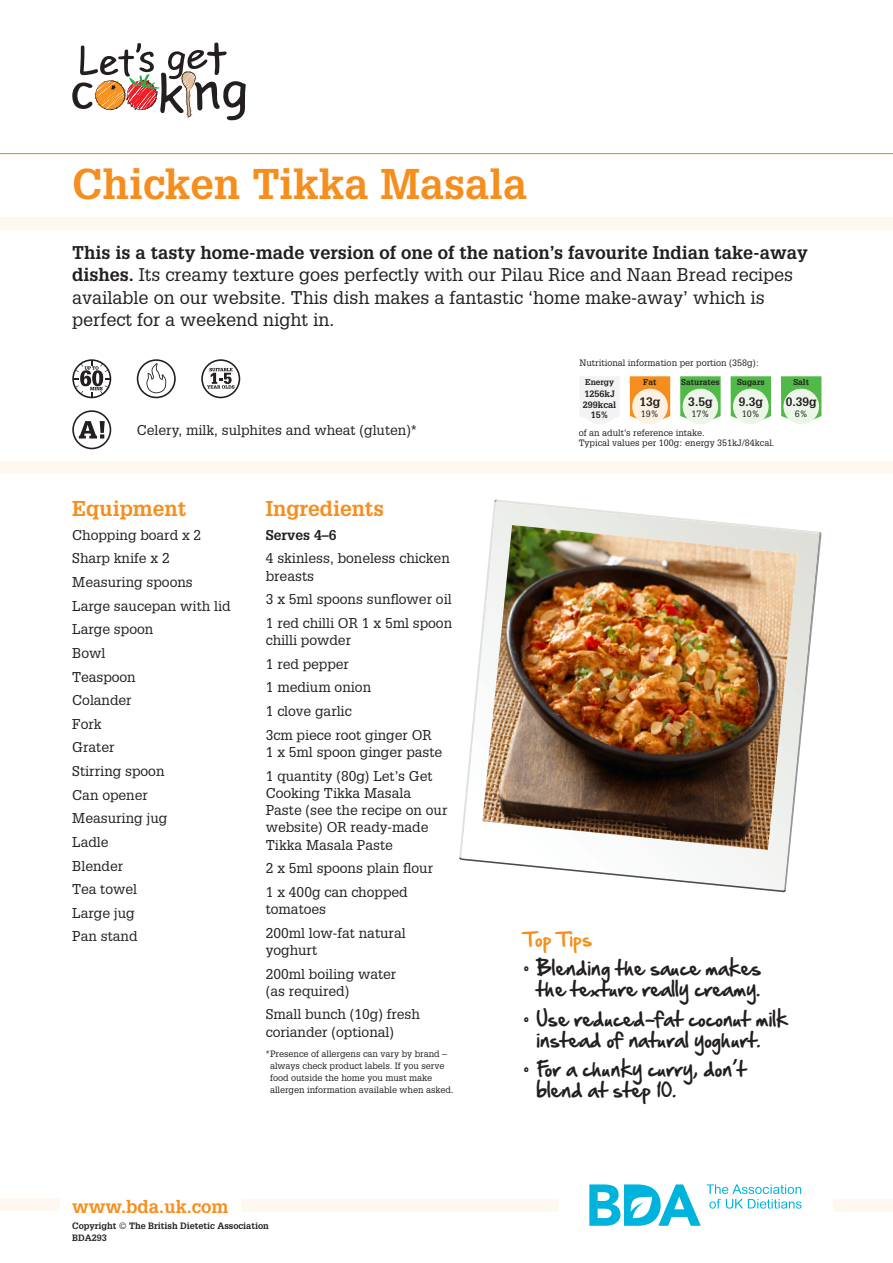
<style>
.page{position:relative;width:893px;height:1263px;background:#fff}
.page>*{position:absolute;margin:0;border:0;box-sizing:border-box;transform-origin:0 0}
.Recipe_Title_Pantone{font:700 42px "Glypha";color:#f68e1e}
.Recipe_Sub_Title_Pan{font:700 21px "Glypha";color:#f68e1e}
.Recipe_Introduction{font:18px/22.5px "Glypha";color:#231f20}
.t1{font:18px/21px "Hand Of Sean";color:#231f20}
.t2{font:700 18px "Glypha";color:#f68e1e}
.t3{font:18px "Hand Of Sean";color:#f68e1e}
.Recipe_Body_Copy{font:13.8px/17.2px "Glypha";color:#231f20}
.t4{font:700 13.8px "Glypha";color:#231f20}
.t5{font:700 12px "Glypha";color:#231f20}
.t6{font:9px/12px "Glypha";color:#231f20}
.t7{font:700 9px/10.5px "Glypha";color:#231f20}
.t8{font:700 8.25px "Glypha";color:#231f20}
.s1{font-weight:700}
</style>
<div class="page">
<div style="left:0;top:461px;width:893px;height:13px;background:#fef8f0"></div>
<svg style="left:459px;top:500px;width:363px;height:392px"></svg>
<img style="left:482px;top:525px;width:316px;height:325px">
<div style="left:580px;top:377px;width:40px;height:47px;background:#f2f3f4"></div>
<svg style="left:630px;top:376px;width:40px;height:44px"></svg>
<svg style="left:680px;top:376px;width:41px;height:44px"></svg>
<svg style="left:731px;top:376px;width:40px;height:44px"></svg>
<svg style="left:781px;top:376px;width:40px;height:44px"></svg>
<div style="left:632px;top:389px;width:36px;height:35px;background:#fef1e2;border-radius:50%"></div>
<div style="left:683px;top:389px;width:35px;height:35px;background:#ebf5e8;border-radius:50%"></div>
<div style="left:733px;top:389px;width:36px;height:35px;background:#ebf5e8;border-radius:50%"></div>
<div style="left:783px;top:389px;width:36px;height:35px;background:#ebf5e8;border-radius:50%"></div>
<svg style="left:72px;top:410px;width:39px;height:39px"></svg>
<svg style="left:72px;top:359px;width:39px;height:39px"></svg>
<svg style="left:137px;top:359px;width:39px;height:39px"></svg>
<svg style="left:201px;top:359px;width:39px;height:39px"></svg>
<hr style="left:0;top:153px;width:893px;height:1px;background:#f68e1e">
<div style="left:0;top:217px;width:893px;height:13px;background:#fef8f0"></div>
<div style="left:0;top:1198px;width:60px;height:13px;background:#fef8f0"></div>
<div style="left:833px;top:1199px;width:60px;height:12px;background:#fef8f0"></div>
<div style="left:242px;top:1199px;width:316px;height:12px;background:#fef8f0"></div>
<svg style="left:589px;top:1184px;width:213px;height:42px"></svg>
<svg style="left:72px;top:43px;width:174px;height:77px"></svg>
<p class="Recipe_Title_Pantone" style="left:72px;top:158px;width:457px">Chicken Tikka Masala</p>
<p class="Recipe_Introduction" style="left:72px;top:241px;width:737px"><span class="s1">This is a tasty home-made version of one of the nation’s favourite Indian take-away dishes.</span> Its creamy texture goes perfectly with our Pilau Rice and Naan Bread recipes available on our website. This dish makes a fantastic ‘home make-away’ which is perfect for a weekend night in.</p>
<p class="Recipe_Body_Copy" style="left:137px;top:421px;width:282px">Celery, milk, sulphites and wheat (gluten)*</p>
<p class="Recipe_Sub_Title_Pan" style="left:72px;top:496px;width:115px">Equipment</p>
<p class="Recipe_Body_Copy" style="left:72px;top:526px;width:131px">Chopping board x 2</p>
<p class="Recipe_Body_Copy" style="left:72px;top:549px;width:99px">Sharp knife x 2</p>
<p class="Recipe_Body_Copy" style="left:72px;top:573px;width:122px">Measuring spoons</p>
<p class="Recipe_Body_Copy" style="left:72px;top:597px;width:160px">Large saucepan with lid</p>
<p class="Recipe_Body_Copy" style="left:72px;top:620px;width:82px">Large spoon</p>
<p class="Recipe_Body_Copy" style="left:72px;top:644px;width:35px">Bowl</p>
<p class="Recipe_Body_Copy" style="left:72px;top:668px;width:65px">Teaspoon</p>
<p class="Recipe_Body_Copy" style="left:72px;top:691px;width:61px">Colander</p>
<p class="Recipe_Body_Copy" style="left:72px;top:715px;width:31px">Fork</p>
<p class="Recipe_Body_Copy" style="left:72px;top:739px;width:44px">Grater</p>
<p class="Recipe_Body_Copy" style="left:72px;top:762px;width:94px">Stirring spoon</p>
<p class="Recipe_Body_Copy" style="left:72px;top:786px;width:77px">Can opener</p>
<p class="Recipe_Body_Copy" style="left:72px;top:809px;width:97px">Measuring jug</p>
<p class="Recipe_Body_Copy" style="left:72px;top:833px;width:38px">Ladle</p>
<p class="Recipe_Body_Copy" style="left:72px;top:857px;width:52px">Blender</p>
<p class="Recipe_Body_Copy" style="left:72px;top:880px;width:66px">Tea towel</p>
<p class="Recipe_Body_Copy" style="left:72px;top:904px;width:64px">Large jug</p>
<p class="Recipe_Body_Copy" style="left:72px;top:928px;width:67px">Pan stand</p>
<p class="Recipe_Sub_Title_Pan" style="left:266px;top:496px;width:120px">Ingredients</p>
<p class="t4" style="left:266px;top:526px;width:72px">Serves 4–6</p>
<p class="Recipe_Body_Copy" style="left:266px;top:549px;width:186px">4 skinless, boneless chicken breasts</p>
<p class="Recipe_Body_Copy" style="left:266px;top:590px;width:187px">3 x 5ml spoons sunflower oil</p>
<p class="Recipe_Body_Copy" style="left:266px;top:614px;width:188px">1 red chilli OR 1 x 5ml spoon chilli powder</p>
<p class="Recipe_Body_Copy" style="left:266px;top:655px;width:85px">1 red pepper</p>
<p class="Recipe_Body_Copy" style="left:266px;top:678px;width:107px">1 medium onion</p>
<p class="Recipe_Body_Copy" style="left:266px;top:702px;width:87px">1 clove garlic</p>
<p class="Recipe_Body_Copy" style="left:266px;top:726px;width:178px">3cm piece root ginger OR<br>1 x 5ml spoon ginger paste</p>
<p class="Recipe_Body_Copy" style="left:266px;top:767px;width:183px">1 quantity (80g) Let’s Get<br>Cooking Tikka Masala<br>Paste (see the recipe on our website) OR ready-made<br>Tikka Masala Paste</p>
<p class="Recipe_Body_Copy" style="left:266px;top:859px;width:169px">2 x 5ml spoons plain flour</p>
<p class="Recipe_Body_Copy" style="left:266px;top:883px;width:143px">1 x 400g can chopped tomatoes</p>
<p class="Recipe_Body_Copy" style="left:266px;top:924px;width:141px">200ml low-fat natural yoghurt</p>
<p class="Recipe_Body_Copy" style="left:266px;top:965px;width:132px">200ml boiling water (as required)</p>
<p class="Recipe_Body_Copy" style="left:266px;top:1006px;width:156px">Small bunch (10g) fresh coriander (optional)</p>
<p class="t6" style="left:270px;top:1048px;width:185px;text-indent:-4px">*Presence of allergens can vary by brand – always check product labels. If you serve food outside the home you must make allergen information available when asked.</p>
<p class="t2" style="left:72px;top:1195px;width:158px">www.bda.uk.com</p>
<p class="t7" style="left:72px;top:1219px;width:198px;line-height:12px">Copyright © The British Dietetic Association<br>BDA293</p>
<p class="t6" style="left:579px;top:357px;width:181px">Nutritional information per portion (358g):</p>
<p class="t8" style="left:643px;top:377px;width:15px">Fat</p>
<p class="t8" style="left:681px;top:377px;width:40px">Saturates</p>
<p class="t8" style="left:737px;top:377px;width:29px">Sugars</p>
<p class="t8" style="left:793px;top:377px;width:17px">Salt</p>
<p class="t8" style="left:585px;top:377px;width:30px">Energy</p>
<p class="t7" style="left:583px;top:389px;width:35px">1256kJ<br>299kcal</p>
<p class="t7" style="left:591px;top:410px;width:19px">15%</p>
<p class="t5" style="left:639px;top:394px;width:22px">13g</p>
<p class="t6" style="left:641px;top:407px;width:20px">19%</p>
<p class="t5" style="left:688px;top:394px;width:26px">3.5g</p>
<p class="t6" style="left:691px;top:407px;width:20px">17%</p>
<p class="t5" style="left:739px;top:394px;width:26px">9.3g</p>
<p class="t6" style="left:742px;top:407px;width:20px">10%</p>
<p class="t5" style="left:786px;top:394px;width:32px">0.39g</p>
<p class="t6" style="left:795px;top:407px;width:15px">6%</p>
<p class="t6" style="left:579px;top:427px;width:197px;line-height:10.5px">of an adult’s reference intake.<br>Typical values per 100g: energy 351kJ/84kcal.</p>
<p class="t3" style="left:524px;top:922px;width:70px">Top Tips</p>
<p class="t1" style="left:524px;top:957px;width:239px;text-align:right">• Blending the sauce makes the texture really creamy.</p>
<p class="t1" style="left:536px;top:1008px;width:253px;text-indent:-13px">• Use reduced-fat coconut milk instead of natural yoghurt.</p>
<p class="t1" style="left:536px;top:1058px;width:211px;text-indent:-13px">• For a chunky curry, don’t blend at step 10.</p>
</div>
